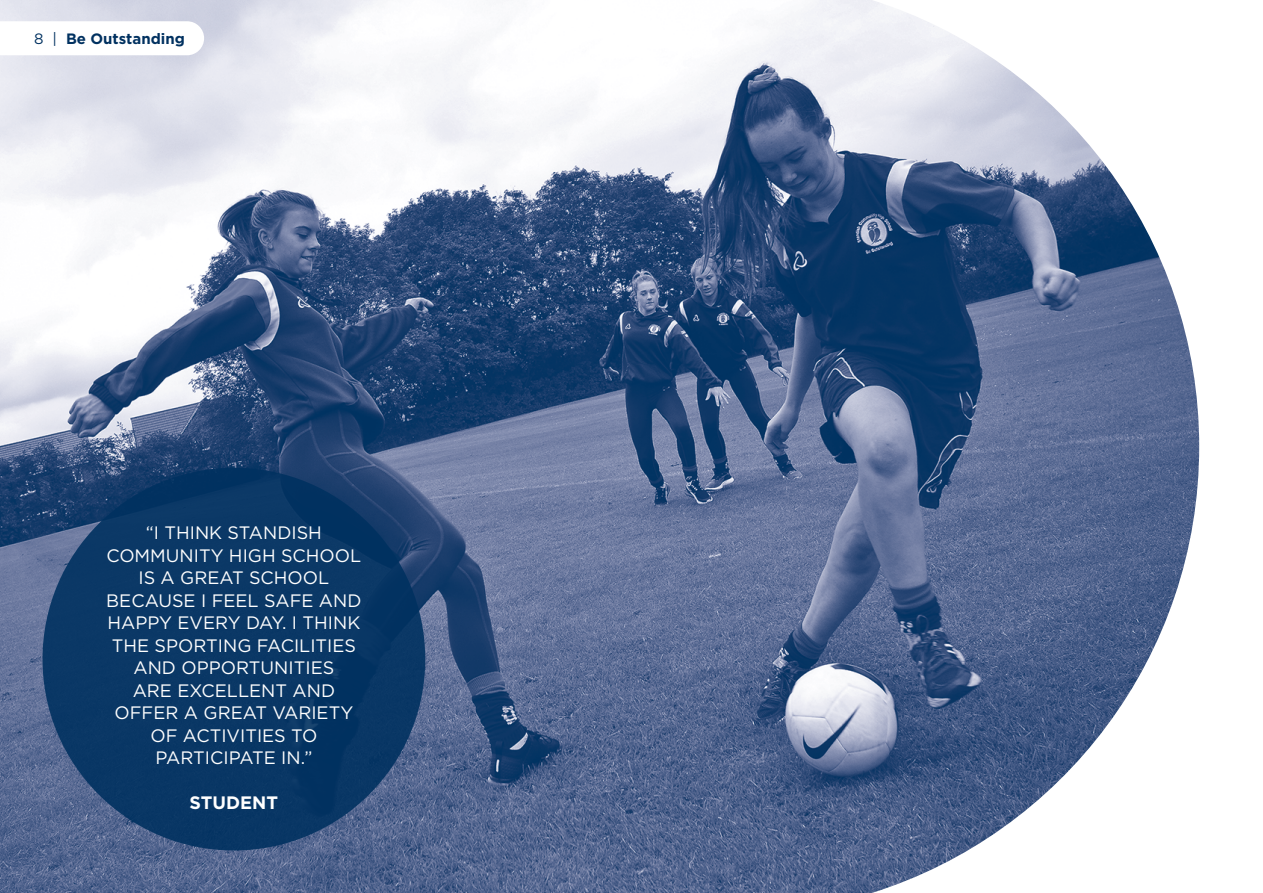
<style>
.page{position:relative;width:1263px;height:893px;background:#fff}
.page>*{position:absolute;margin:0;border:0;box-sizing:border-box;transform-origin:0 0}
.t1{font:18px/22.5px "Gotham HTF";color:#fff;text-align:center}
.t2{font:700 18px "Gotham HTF";color:#fff}
.t3{font:700 15px "Gotham HTF";color:#003160}
.s1{font-weight:400}
</style>
<div class="page">
<img style="left:0;top:0;width:1199px;height:893px">
<svg style="left:0;top:21px;width:204px;height:34px"></svg>
<div style="left:43px;top:468px;width:382px;height:382px;background:#0a3766;border-radius:50%"></div>
<p class="t3" style="left:34px;top:31px;width:152px"><span class="s1">8 |</span> Be Outstanding</p>
<p class="t1" style="left:106px;top:521px;width:257px">“I THINK STANDISH<br>COMMUNITY HIGH SCHOOL<br>IS A GREAT SCHOOL<br>BECAUSE I FEEL SAFE AND<br>HAPPY EVERY DAY. I THINK<br>THE SPORTING FACILITIES<br>AND OPPORTUNITIES<br>ARE EXCELLENT AND<br>OFFER A GREAT VARIETY<br>OF ACTIVITIES TO<br>PARTICIPATE IN.”</p>
<p class="t2" style="left:190px;top:792px;width:90px">STUDENT</p>
</div>
